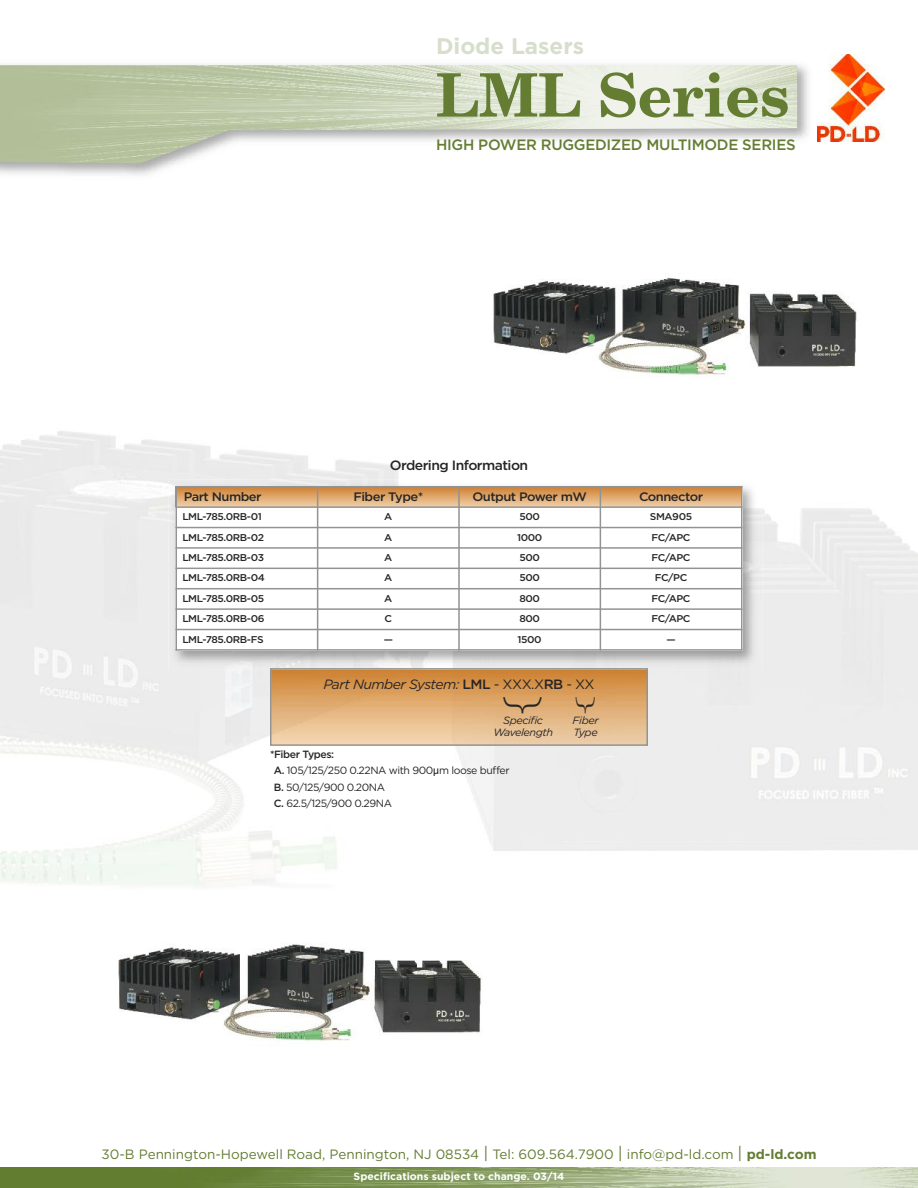
<style>
.page{position:relative;width:918px;height:1188px;background:#fff}
.page>*{position:absolute;margin:0;border:0;box-sizing:border-box;transform-origin:0 0}
.t1{font:700 60px "New Century Schlbk";color:#647d33}
.t2{font:300 45px "Gotham";color:#272627}
.t3{font:700 22.5px "Gotham";color:#d8decc}
.t4{font:300 22.5px "Gotham";color:#272627;scale:2 1}
.t5{font:500 15px "Gotham";letter-spacing:-.02em;color:#647d33}
.t6{font:13.5px "Gotham";color:#647d33}
.t7{font:italic 13.5px "Gotham";letter-spacing:-.04em;color:#272627}
.t8{font:500 13.5px "Gotham";letter-spacing:-.04em;color:#272627}
.t9{font:500 12.3px "Gotham";letter-spacing:-.04em;color:#272627;scale:1.05 1}
.t10{font:10.5px/16.5px "Gotham";letter-spacing:-.04em;color:#272627}
.t11{font:700 10.5px "Gotham";color:#fff}
.t12{font:italic 10.5px/12px "Gotham";letter-spacing:-.04em;color:#272627}
.t13{font:500 9.9px "Gotham";letter-spacing:-.04em;color:#272627;scale:1.05 1}
.s1{font-weight:500;font-style:normal}
.s2{font-style:normal}
.s3{font-weight:500}
.s4{font-family:"Lucida Grande"}
.s5{font-size:16.5px}
.s6{font-weight:700}
</style>
<div class="page">
<img style="left:273px;top:671px;width:372px;height:72px">
<div style="left:270px;top:668px;width:378px;height:78px;border:2px solid #939393"></div>
<img style="left:491px;top:273px;width:369px;height:105px">
<img style="left:118px;top:942px;width:365px;height:105px">
<img style="left:0;top:1168px;width:918px;height:20px">
<img style="left:0;top:64px;width:809px;height:112px">
<img style="left:0;top:65px;width:797px;height:99px">
<img style="left:818px;top:54px;width:66px;height:88px">
<img style="left:168px;top:479px;width:594px;height:191px">
<img style="left:270px;top:668px;width:378px;height:2px">
<svg style="left:177px;top:488px;width:140px;height:18px"></svg>
<svg style="left:318px;top:488px;width:140px;height:18px"></svg>
<svg style="left:460px;top:488px;width:140px;height:18px"></svg>
<svg style="left:601px;top:488px;width:140px;height:18px"></svg>
<div style="left:176px;top:507px;width:142px;height:21px;background:#fff"></div>
<div style="left:318px;top:507px;width:141px;height:21px;background:#fff"></div>
<div style="left:459px;top:507px;width:141px;height:21px;background:#fff"></div>
<div style="left:600px;top:507px;width:142px;height:21px;background:#fff"></div>
<div style="left:176px;top:528px;width:142px;height:20px;background:#fff"></div>
<div style="left:318px;top:528px;width:141px;height:20px;background:#fff"></div>
<div style="left:459px;top:528px;width:141px;height:20px;background:#fff"></div>
<div style="left:600px;top:528px;width:142px;height:20px;background:#fff"></div>
<div style="left:176px;top:548px;width:142px;height:20px;background:#fff"></div>
<div style="left:318px;top:548px;width:141px;height:20px;background:#fff"></div>
<div style="left:459px;top:548px;width:141px;height:20px;background:#fff"></div>
<div style="left:600px;top:548px;width:142px;height:20px;background:#fff"></div>
<div style="left:176px;top:568px;width:142px;height:21px;background:#fff"></div>
<div style="left:318px;top:568px;width:141px;height:21px;background:#fff"></div>
<div style="left:459px;top:568px;width:141px;height:21px;background:#fff"></div>
<div style="left:600px;top:568px;width:142px;height:21px;background:#fff"></div>
<div style="left:176px;top:589px;width:142px;height:20px;background:#fff"></div>
<div style="left:318px;top:589px;width:141px;height:20px;background:#fff"></div>
<div style="left:459px;top:589px;width:141px;height:20px;background:#fff"></div>
<div style="left:600px;top:589px;width:142px;height:20px;background:#fff"></div>
<div style="left:176px;top:609px;width:142px;height:21px;background:#fff"></div>
<div style="left:318px;top:609px;width:141px;height:21px;background:#fff"></div>
<div style="left:459px;top:609px;width:141px;height:21px;background:#fff"></div>
<div style="left:600px;top:609px;width:142px;height:21px;background:#fff"></div>
<div style="left:176px;top:630px;width:142px;height:21px;background:#fff"></div>
<div style="left:318px;top:630px;width:141px;height:21px;background:#fff"></div>
<div style="left:459px;top:630px;width:141px;height:21px;background:#fff"></div>
<div style="left:600px;top:630px;width:142px;height:21px;background:#fff"></div>
<hr style="left:176px;top:486px;width:1px;height:165px;background:#939393">
<hr style="left:317px;top:486px;width:1px;height:165px;background:#939393">
<hr style="left:458px;top:486px;width:2px;height:165px;background:#939393">
<hr style="left:600px;top:486px;width:1px;height:165px;background:#939393">
<hr style="left:741px;top:486px;width:1px;height:165px;background:#939393">
<hr style="left:176px;top:486px;width:566px;height:2px;background:#939393">
<hr style="left:176px;top:506px;width:566px;height:2px;background:#939393">
<hr style="left:176px;top:527px;width:566px;height:1px;background:#939393">
<hr style="left:176px;top:547px;width:566px;height:2px;background:#939393">
<hr style="left:176px;top:568px;width:566px;height:1px;background:#939393">
<hr style="left:176px;top:588px;width:566px;height:1px;background:#939393">
<hr style="left:176px;top:608px;width:566px;height:2px;background:#939393">
<hr style="left:176px;top:629px;width:566px;height:1px;background:#939393">
<hr style="left:176px;top:649px;width:566px;height:2px;background:#939393">
<h3 class="t3" style="left:436px;top:38px;width:150px">Diode Lasers</h3>
<h1 class="t1" style="left:436px;top:73px;width:355px">LML Series</h1>
<h3 class="t5" style="left:436px;top:139px;width:361px">HIGH POWER RUGGEDIZED MULTIMODE SERIES</h3>
<h3 class="t8" style="left:390px;top:460px;width:140px">Ordering Information</h3>
<p class="t9" style="left:184px;top:492px;width:76px">Part Number</p>
<p class="t9" style="left:353px;top:492px;width:68px">Fiber Type*</p>
<p class="t9" style="left:473px;top:492px;width:110px">Output Power mW</p>
<p class="t9" style="left:639px;top:492px;width:62px">Connector</p>
<p class="t13" style="left:182px;top:513px;width:77px">LML-785.0RB-01</p>
<p class="t13" style="left:384px;top:513px;width:9px">A</p>
<p class="t13" style="left:519px;top:513px;width:21px">500</p>
<p class="t13" style="left:650px;top:513px;width:42px">SMA905</p>
<p class="t13" style="left:182px;top:534px;width:79px">LML-785.0RB-02</p>
<p class="t13" style="left:384px;top:534px;width:9px">A</p>
<p class="t13" style="left:517px;top:534px;width:26px">1000</p>
<p class="t13" style="left:652px;top:534px;width:39px">FC/APC</p>
<p class="t13" style="left:182px;top:554px;width:79px">LML-785.0RB-03</p>
<p class="t13" style="left:384px;top:554px;width:9px">A</p>
<p class="t13" style="left:519px;top:554px;width:21px">500</p>
<p class="t13" style="left:652px;top:554px;width:39px">FC/APC</p>
<p class="t13" style="left:182px;top:575px;width:80px">LML-785.0RB-04</p>
<p class="t13" style="left:384px;top:575px;width:9px">A</p>
<p class="t13" style="left:519px;top:575px;width:21px">500</p>
<p class="t13" style="left:655px;top:575px;width:32px">FC/PC</p>
<p class="t13" style="left:182px;top:595px;width:79px">LML-785.0RB-05</p>
<p class="t13" style="left:384px;top:595px;width:9px">A</p>
<p class="t13" style="left:519px;top:595px;width:21px">800</p>
<p class="t13" style="left:652px;top:595px;width:39px">FC/APC</p>
<p class="t13" style="left:182px;top:615px;width:80px">LML-785.0RB-06</p>
<p class="t13" style="left:384px;top:615px;width:9px">C</p>
<p class="t13" style="left:519px;top:615px;width:21px">800</p>
<p class="t13" style="left:652px;top:615px;width:39px">FC/APC</p>
<p class="t13" style="left:182px;top:636px;width:79px">LML-785.0RB-FS</p>
<p class="t13" style="left:384px;top:636px;width:10px">—</p>
<p class="t13" style="left:518px;top:636px;width:25px">1500</p>
<p class="t13" style="left:666px;top:636px;width:10px">—</p>
<h3 class="t7" style="left:323px;top:680px;width:273px">Part Number System: <span class="s1">LML</span> <span class="s2">- XXX.X</span><span class="s1">RB</span> <span class="s2">- XX</span></h3>
<h2 class="t2" style="left:504px;top:716px;width:23px;rotate:-90deg">{</h2>
<h3 class="t4" style="left:576px;top:716px;width:12px;rotate:-90deg">{</h3>
<p class="t12" style="left:493px;top:727px;width:61px">Wavelength</p>
<p class="t12" style="left:503px;top:715px;width:41px">Specific</p>
<p class="t12" style="left:573px;top:715px;width:28px">Fiber<br>Type</p>
<p class="t10" style="left:274px;top:747px;width:237px;text-indent:-4px"><span class="s3">*Fiber Types:<br>A.</span> 105/125/250 0.22NA with 900<span class="s4">µ</span>m loose buffer<br><span class="s3">B.</span> 50/125/900 0.20NA<br><span class="s3">C.</span> 62.5/125/900 0.29NA</p>
<h3 class="t6" style="left:101px;top:1150px;width:717px">30-B Pennington-Hopewell Road, Pennington, NJ 08534 <span class="s5">|</span> Tel: 609.564.7900 <span class="s5">|</span> info@pd-ld.com <span class="s5">|</span> <span class="s6">pd-ld.com</span></h3>
<p class="t11" style="left:354px;top:1173px;width:212px">Specifications subject to change. 03/14</p>
</div>
